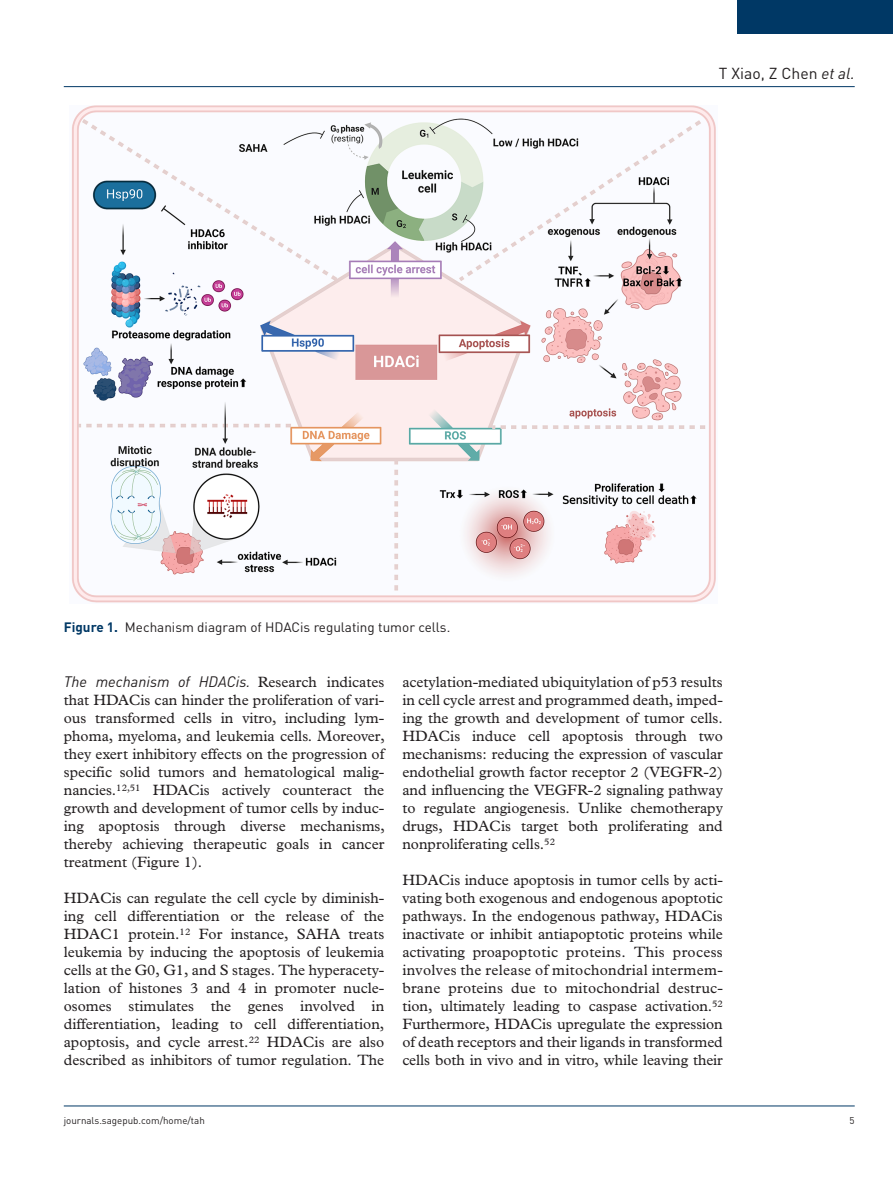
<style>
.page{position:relative;width:893px;height:1191px;background:#fff}
.page>*{position:absolute;margin:0;border:0;box-sizing:border-box;transform-origin:0 0}
.t1{font:15.75px "DIN";color:#231f20}
.t2{font:15px/18px "Plantin Std";color:#231f20;text-align:justify}
.t3{font:italic 15px "DIN";color:#231f20}
.t4{font:13.5px "DIN";color:#231f20}
.t5{font:9.75px "DIN";color:#231f20}
.s1{font-weight:700;color:#003865}
.s2{font-style:italic}
.s3{font-family:"Plantin Std";font-style:normal}
</style>
<div class="page">
<hr style="left:64px;top:86px;width:791px;height:1px;background:#003865">
<hr style="left:64px;top:1105px;width:791px;height:1px;background:#003865">
<div style="left:738px;top:0;width:155px;height:34px;background:#003865"></div>
<img style="left:72px;top:106px;width:644px;height:497px">
<p class="t4" style="left:64px;top:618px;width:388px"><span class="s1">Figure 1.</span> Mechanism diagram of HDACis regulating tumor cells.</p>
<p class="t1" style="left:719px;top:63px;width:137px">T Xiao, Z Chen <span class="s2">et al.</span></p>
<p class="t3" style="left:64px;top:672px;width:322px">The mechanism of HDACis. <span class="s3">Research indicates</span></p>
<p class="t2" style="left:64px;top:691px;width:323px">that HDACis can hinder the proliferation of vari&shy;ous transformed cells in vitro, including lym&shy;phoma, myeloma, and leukemia cells. Moreover, they exert inhibitory effects on the progression of specific solid tumors and hematological malig&shy;nancies.<sup>12,51</sup> HDACis actively counteract the growth and development of tumor cells by induc&shy;ing apoptosis through diverse mechanisms, thereby achieving therapeutic goals in cancer treatment (Figure 1).</p>
<p class="t2" style="left:64px;top:889px;width:322px">HDACis can regulate the cell cycle by diminish&shy;ing cell differentiation or the release of the HDAC1 protein.<sup>12</sup> For instance, SAHA treats leukemia by inducing the apoptosis of leukemia cells at the G0, G1, and S stages. The hyperacety&shy;lation of histones 3 and 4 in promoter nucle&shy;osomes stimulates the genes involved in differentiation, leading to cell differentiation, apoptosis, and cycle arrest.<sup>22</sup> HDACis are also described as inhibitors of tumor regulation. The</p>
<p class="t2" style="left:402px;top:673px;width:322px">acetylation-mediated ubiquitylation of p53 results in cell cycle arrest and programmed death, imped&shy;ing the growth and development of tumor cells.<br>HDACis induce cell apoptosis through two mechanisms: reducing the expression of vascular endothelial growth factor receptor 2 (VEGFR-2) and influencing the VEGFR-2 signaling pathway to regulate angiogenesis. Unlike chemotherapy drugs, HDACis target both proliferating and nonproliferating cells.<sup>52</sup></p>
<p class="t2" style="left:402px;top:871px;width:322px">HDACis induce apoptosis in tumor cells by acti&shy;vating both exogenous and endogenous apoptotic pathways. In the endogenous pathway, HDACis inactivate or inhibit antiapoptotic proteins while activating proapoptotic proteins. This process involves the release of mitochondrial intermem&shy;brane proteins due to mitochondrial destruc&shy;tion, ultimately leading to caspase activation.<sup>52<br></sup>Furthermore, HDACis upregulate the expression of death receptors and their ligands in transformed cells both in vivo and in vitro, while leaving their</p>
<p class="t5" style="left:64px;top:1114px;width:143px">journals.sagepub.com/home/tah</p>
<p class="t5" style="left:850px;top:1114px;width:7px">5</p>
</div>
